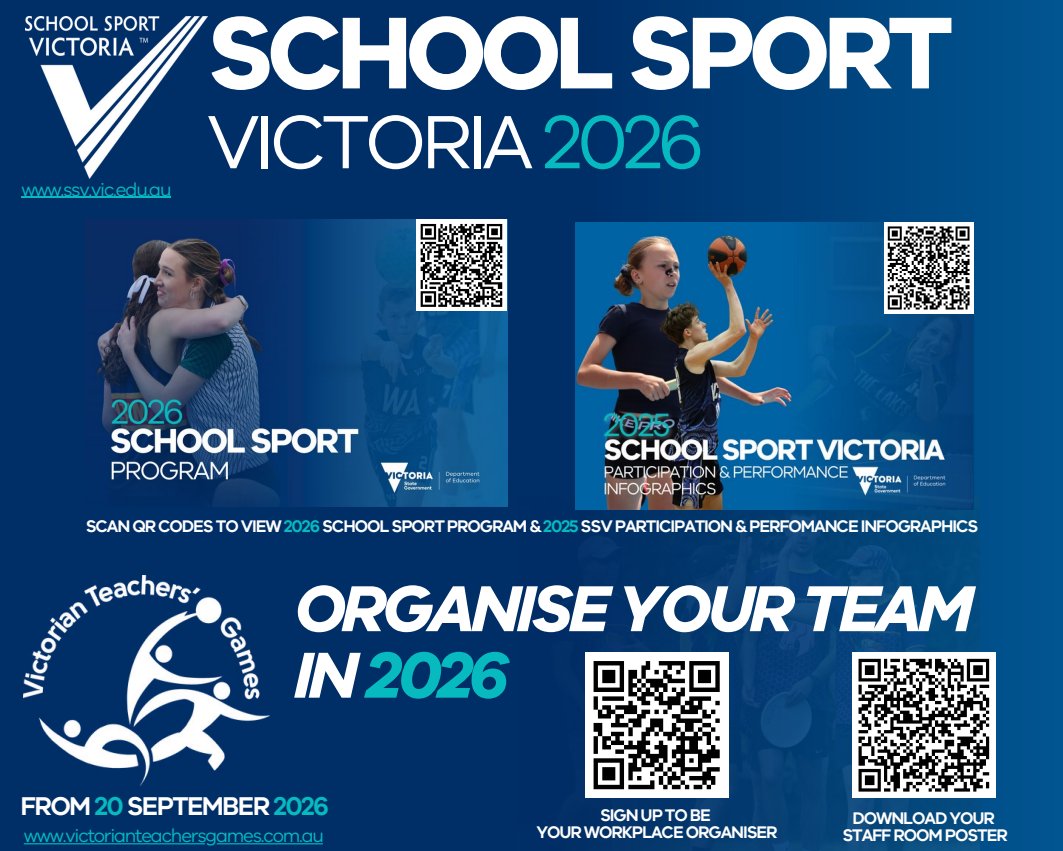
<style>
.page{position:relative;width:1063px;height:851px;background:#fff}
.page>*{position:absolute;margin:0;border:0;box-sizing:border-box;transform-origin:0 0}
.t1{font:700 105.3px "VIC";letter-spacing:-.065em;color:#fff}
.t2{font:77.85px "VIC";letter-spacing:-.065em;color:#fff}
.t3{font:italic 700 66.9px/66.4px "VIC";letter-spacing:-.065em;color:#fff}
.t4{font:600 26.55px "VIC";letter-spacing:-.065em;color:#fff}
.t5{font:18.75px "VIC";letter-spacing:-.065em;color:#06babf}
.t6{font:600 17.4px/17.2px "VIC";letter-spacing:-.065em;color:#fff;text-align:center}
.s1{color:#06babf}
</style>
<div class="page">
<div style="left:0;top:0;width:1063px;height:850px;background:#002e67"></div>
<div style="left:575px;top:0;width:488px;height:850px;background:linear-gradient(to right,#032e65,#02558f)"></div>
<img style="left:26px;top:17px;width:181px;height:161px">
<img style="left:84px;top:219px;width:423px;height:287px">
<img style="left:575px;top:222px;width:398px;height:287px">
<img style="left:24px;top:575px;width:246px;height:210px">
<div style="left:585px;top:652px;width:143px;height:146px;background:#fff"></div>
<svg style="left:593px;top:661px;width:127px;height:129px"></svg>
<div style="left:852px;top:652px;width:144px;height:146px;background:#fff"></div>
<svg style="left:858px;top:658px;width:132px;height:134px"></svg>
<div style="left:416px;top:219px;width:91px;height:92px;background:#fff"></div>
<svg style="left:420px;top:223px;width:83px;height:84px"></svg>
<hr style="left:217px;top:843px;width:106px;height:1px;background:#06babf">
<hr style="left:24px;top:843px;width:181px;height:1px;background:#06babf">
<hr style="left:21px;top:197px;width:149px;height:1px;background:#06babf">
<div style="left:884px;top:222px;width:90px;height:91px;background:#fff"></div>
<svg style="left:887px;top:226px;width:83px;height:84px"></svg>
<p class="t5" style="left:21px;top:178px;width:152px">www.ssv.vic.edu.au</p>
<h1 class="t1" style="left:207px;top:-12px;width:748px">SCHOOL SPORT</h1>
<h2 class="t2" style="left:207px;top:95px;width:499px">VICTORIA <span class="s1">2026</span></h2>
<p class="t6" style="left:86px;top:517px;width:894px">SCAN QR CODES TO VIEW <span class="s1">2026</span> SCHOOL SPORT PROGRAM &amp; <span class="s1">2025</span> SSV PARTICIPATION &amp; PERFOMANCE INFOGRAPHICS</p>
<h3 class="t3" style="left:294px;top:573px;width:681px">ORGANISE YOUR TEAM<br>IN <span class="s1">2026</span></h3>
<h3 class="t4" style="left:21px;top:789px;width:310px">FROM <span class="s1">20</span> SEPTEMBER <span class="s1">2026</span></h3>
<p class="t6" style="left:536px;top:806px;width:243px">SIGN UP TO BE<br>YOUR WORKPLACE ORGANISER</p>
<p class="t6" style="left:852px;top:808px;width:144px">DOWNLOAD YOUR</p>
<p class="t5" style="left:24px;top:824px;width:302px">www.victorianteachersgames.com.au</p>
<p class="t6" style="left:842px;top:825px;width:167px">STAFF ROOM POSTER</p>
</div>
